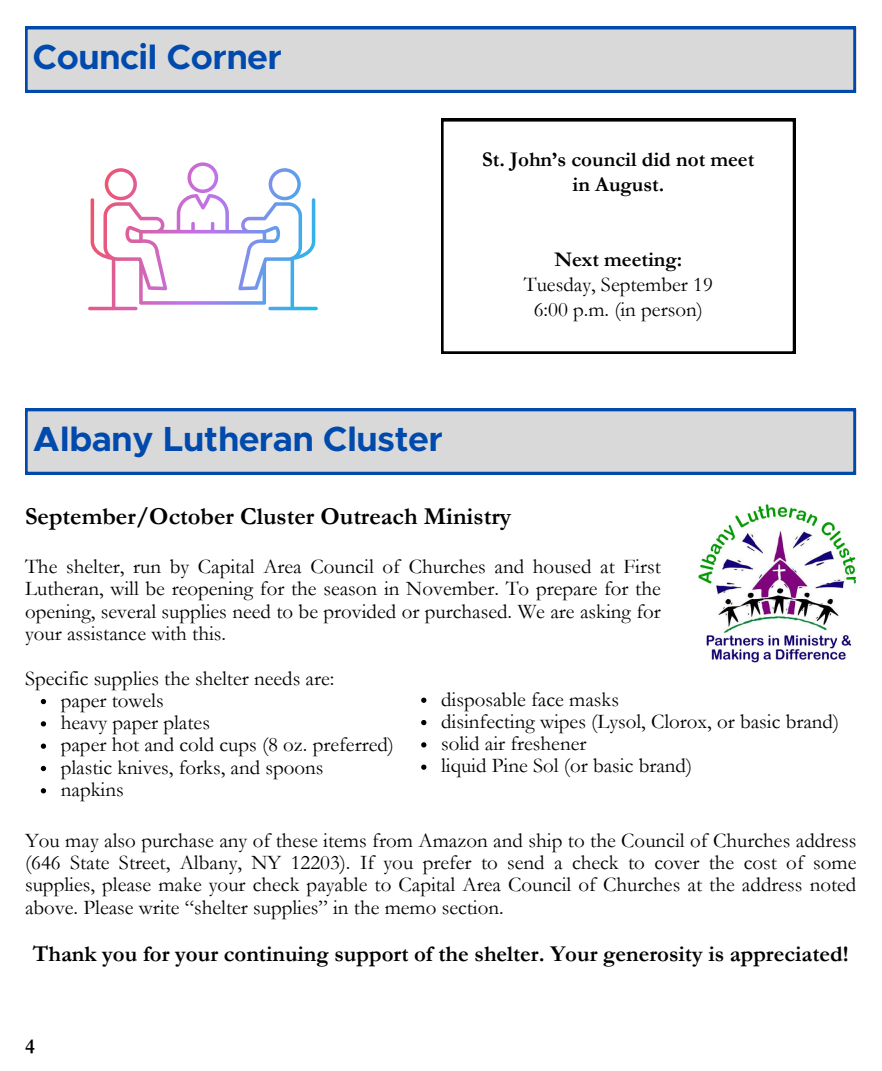
<style>
.page{position:relative;width:882px;height:1071px;background:#fff}
.page>*{position:absolute;margin:0;border:0;box-sizing:border-box;transform-origin:0 0}
.t1{font:700 35px "Metropolis";color:#004aad}
.t2{font:700 24.5px "Garamond";color:#000}
.t3{font:700 22.75px "Garamond";color:#000}
.t4{font:21px/22.4px "Garamond";color:#000;text-align:justify}
.t5{font:700 21px "Garamond";color:#000}
</style>
<div class="page">
<svg style="left:25px;top:27px;width:831px;height:65px;background:#c8ced5"></svg>
<svg style="left:25px;top:409px;width:831px;height:65px;background:#c8ced5"></svg>
<img style="left:698px;top:504px;width:158px;height:158px">
<svg style="left:88px;top:162px;width:230px;height:148px"></svg>
<svg style="left:41px;top:699px;width:5px;height:5px"></svg>
<svg style="left:41px;top:721px;width:5px;height:6px"></svg>
<svg style="left:41px;top:744px;width:5px;height:5px"></svg>
<svg style="left:41px;top:766px;width:5px;height:5px"></svg>
<svg style="left:41px;top:788px;width:5px;height:5px"></svg>
<svg style="left:441px;top:119px;width:354px;height:235px"></svg>
<svg style="left:421px;top:698px;width:5px;height:5px"></svg>
<svg style="left:421px;top:720px;width:5px;height:5px"></svg>
<svg style="left:421px;top:742px;width:5px;height:6px"></svg>
<svg style="left:421px;top:765px;width:5px;height:5px"></svg>
<p class="t1" style="left:33px;top:41px;width:250px">Council Corner</p>
<p class="t5" style="left:482px;top:148px;width:274px">St. John’s council did not meet</p>
<p class="t5" style="left:572px;top:173px;width:93px">in August.</p>
<p class="t5" style="left:554px;top:248px;width:130px">Next meeting:</p>
<p class="t4" style="left:524px;top:273px;width:190px">Tuesday, September 19</p>
<p class="t4" style="left:534px;top:298px;width:171px">6:00 p.m. (in person)</p>
<p class="t1" style="left:33px;top:423px;width:411px">Albany Lutheran Cluster</p>
<p class="t2" style="left:25px;top:503px;width:488px">September/October Cluster Outreach Ministry</p>
<p class="t4" style="left:25px;top:555px;width:637px">The shelter, run by Capital Area Council of Churches and housed at First Lutheran, will be reopening for the season in November. To prepare for the opening, several supplies need to be provided or purchased. We are asking for your assistance with this.</p>
<p class="t4" style="left:25px;top:667px;width:311px">Specific supplies the shelter needs are:</p>
<p class="t4" style="left:441px;top:688px;width:179px">disposable face masks</p>
<p class="t4" style="left:441px;top:710px;width:400px">disinfecting wipes (Lysol, Clorox, or basic brand)</p>
<p class="t4" style="left:441px;top:733px;width:147px">solid air freshener</p>
<p class="t4" style="left:441px;top:755px;width:253px">liquid Pine Sol (or basic brand)</p>
<p class="t4" style="left:61px;top:689px;width:104px">paper towels</p>
<p class="t4" style="left:61px;top:712px;width:151px">heavy paper plates</p>
<p class="t4" style="left:61px;top:734px;width:335px">paper hot and cold cups (8 oz. preferred)</p>
<p class="t4" style="left:61px;top:756px;width:264px">plastic knives, forks, and spoons</p>
<p class="t4" style="left:61px;top:779px;width:64px">napkins</p>
<p class="t4" style="left:25px;top:829px;width:833px">You may also purchase any of these items from Amazon and ship to the Council of Churches address (646 State Street, Albany, NY 12203). If you prefer to send a check to cover the cost of some supplies, please make your check payable to Capital Area Council of Churches at the address noted above. Please write “shelter supplies” in the memo section.</p>
<p class="t3" style="left:33px;top:941px;width:817px">Thank you for your continuing support of the shelter. Your generosity is appreciated!</p>
<p class="t5" style="left:25px;top:1035px;width:11px">4</p>
</div>
